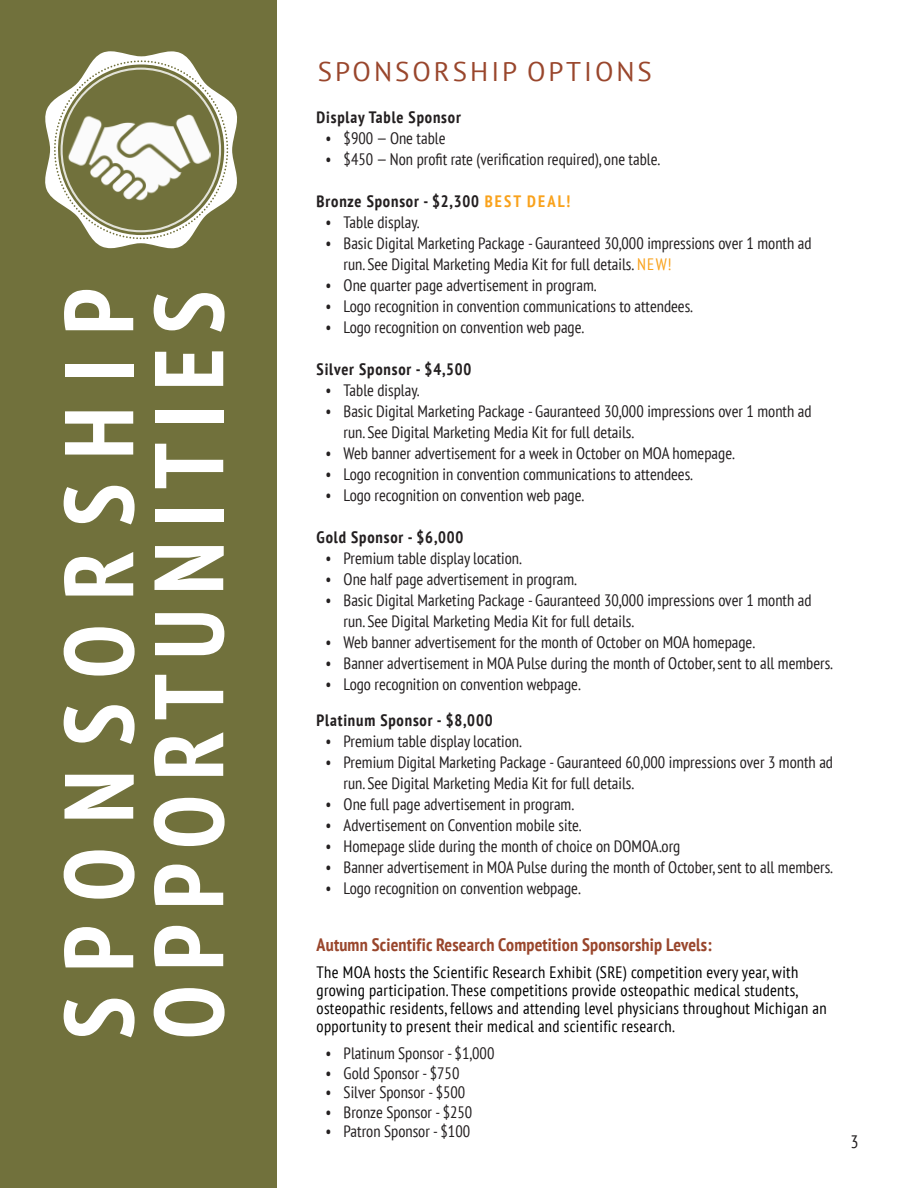
<style>
.page{position:relative;width:918px;height:1188px;background:#fff}
.page>*{position:absolute;margin:0;border:0;box-sizing:border-box;transform-origin:0 0}
.t1{font:700 condensed 97.5px/90px "PT Sans";letter-spacing:.15em;color:#fff}
.subhead{font:27px "PT Sans";letter-spacing:.11em;color:#99462c}
.t2{font:700 condensed 18px "PT Sans";letter-spacing:.01em;color:#99462c}
.t3{font:condensed 18px "PT Sans";color:#231f20}
.t4{font:condensed 16.5px/21px "PT Sans";color:#231f20}
.t5{font:condensed 16.5px/18px "PT Sans";letter-spacing:.02em;color:#000}
.subhead-2{font:700 condensed 16.5px "PT Sans";letter-spacing:.05em;color:#231f20}
.s1{color:#f9a21c}
</style>
<div class="page">
<div style="left:0;top:0;width:276px;height:1188px;background:#71713c"></div>
<svg style="left:45px;top:51px;width:193px;height:197px"></svg>
<p class="t1" style="left:52px;top:1039px;width:753px;rotate:-90deg">SPONSORSHIP<br>OPPORTUNITIES</p>
<p class="subhead" style="left:318px;top:55px;width:336px">SPONSORSHIP OPTIONS</p>
<p class="subhead-2" style="left:317px;top:107px;width:146px">Display Table Sponsor</p>
<p class="t4" style="left:326px;top:128px;width:121px">• $900 — One table</p>
<p class="t4" style="left:326px;top:149px;width:336px">• $450 — Non profit rate (verification required), one table.</p>
<p class="subhead-2" style="left:317px;top:191px;width:255px">Bronze Sponsor - $2,300 <span class="s1">BEST DEAL!</span></p>
<p class="t4" style="left:326px;top:212px;width:95px">• Table display.</p>
<p class="t4" style="left:344px;top:233px;width:470px;text-indent:-18px">• Basic Digital Marketing Package - Gauranteed 30,000 impressions over 1 month ad run. See Digital Marketing Media Kit for full details. <span class="s1">NEW!</span></p>
<p class="t4" style="left:326px;top:275px;width:272px">• One quarter page advertisement in program.</p>
<p class="t4" style="left:326px;top:296px;width:369px">• Logo recognition in convention communications to attendees.</p>
<p class="t4" style="left:326px;top:317px;width:260px">• Logo recognition on convention web page.</p>
<p class="subhead-2" style="left:317px;top:359px;width:156px">Silver Sponsor - $4,500</p>
<p class="t4" style="left:326px;top:380px;width:95px">• Table display.</p>
<p class="t4" style="left:344px;top:401px;width:470px;text-indent:-18px">• Basic Digital Marketing Package - Gauranteed 30,000 impressions over 1 month ad run. See Digital Marketing Media Kit for full details.</p>
<p class="t4" style="left:326px;top:443px;width:411px">• Web banner advertisement for a week in October on MOA homepage.</p>
<p class="t4" style="left:326px;top:464px;width:369px">• Logo recognition in convention communications to attendees.</p>
<p class="t4" style="left:326px;top:485px;width:260px">• Logo recognition on convention web page.</p>
<p class="subhead-2" style="left:317px;top:527px;width:148px">Gold Sponsor - $6,000</p>
<p class="t4" style="left:326px;top:548px;width:198px">• Premium table display location.</p>
<p class="t4" style="left:326px;top:569px;width:253px">• One half page advertisement in program.</p>
<p class="t4" style="left:344px;top:590px;width:470px;text-indent:-18px">• Basic Digital Marketing Package - Gauranteed 30,000 impressions over 1 month ad run. See Digital Marketing Media Kit for full details.</p>
<p class="t4" style="left:326px;top:632px;width:431px">• Web banner advertisement for the month of October on MOA homepage.</p>
<p class="t4" style="left:326px;top:653px;width:509px">• Banner advertisement in MOA Pulse during the month of October, sent to all members.</p>
<p class="t4" style="left:326px;top:674px;width:256px">• Logo recognition on convention webpage.</p>
<p class="subhead-2" style="left:317px;top:710px;width:178px">Platinum Sponsor - $8,000</p>
<p class="t4" style="left:326px;top:731px;width:198px">• Premium table display location.</p>
<p class="t4" style="left:344px;top:752px;width:491px;text-indent:-18px">• Premium Digital Marketing Package - Gauranteed 60,000 impressions over 3 month ad run. See Digital Marketing Media Kit for full details.</p>
<p class="t4" style="left:326px;top:794px;width:250px">• One full page advertisement in program.</p>
<p class="t4" style="left:326px;top:815px;width:257px">• Advertisement on Convention mobile site.</p>
<p class="t4" style="left:326px;top:836px;width:356px">• Homepage slide during the month of choice on DOMOA.org</p>
<p class="t4" style="left:326px;top:857px;width:509px">• Banner advertisement in MOA Pulse during the month of October, sent to all members.</p>
<p class="t4" style="left:326px;top:878px;width:256px">• Logo recognition on convention webpage.</p>
<p class="t2" style="left:317px;top:932px;width:397px">Autumn Scientific Research Competition Sponsorship Levels:</p>
<p class="t5" style="left:317px;top:963px;width:512px">The MOA hosts the Scientific Research Exhibit (SRE) competition every year, with growing participation. These competitions provide osteopathic medical students, osteopathic residents, fellows and attending level physicians throughout Michigan an opportunity to present their medical and scientific research.</p>
<p class="t4" style="left:326px;top:1043px;width:170px">• Platinum Sponsor - $1,000</p>
<p class="t4" style="left:326px;top:1062px;width:135px">• Gold Sponsor - $750</p>
<p class="t4" style="left:326px;top:1082px;width:141px">• Silver Sponsor - $500</p>
<p class="t4" style="left:326px;top:1101px;width:148px">• Bronze Sponsor - $250</p>
<p class="t4" style="left:326px;top:1121px;width:146px">• Patron Sponsor - $100</p>
<p class="t3" style="left:850px;top:1130px;width:10px">3</p>
</div>
